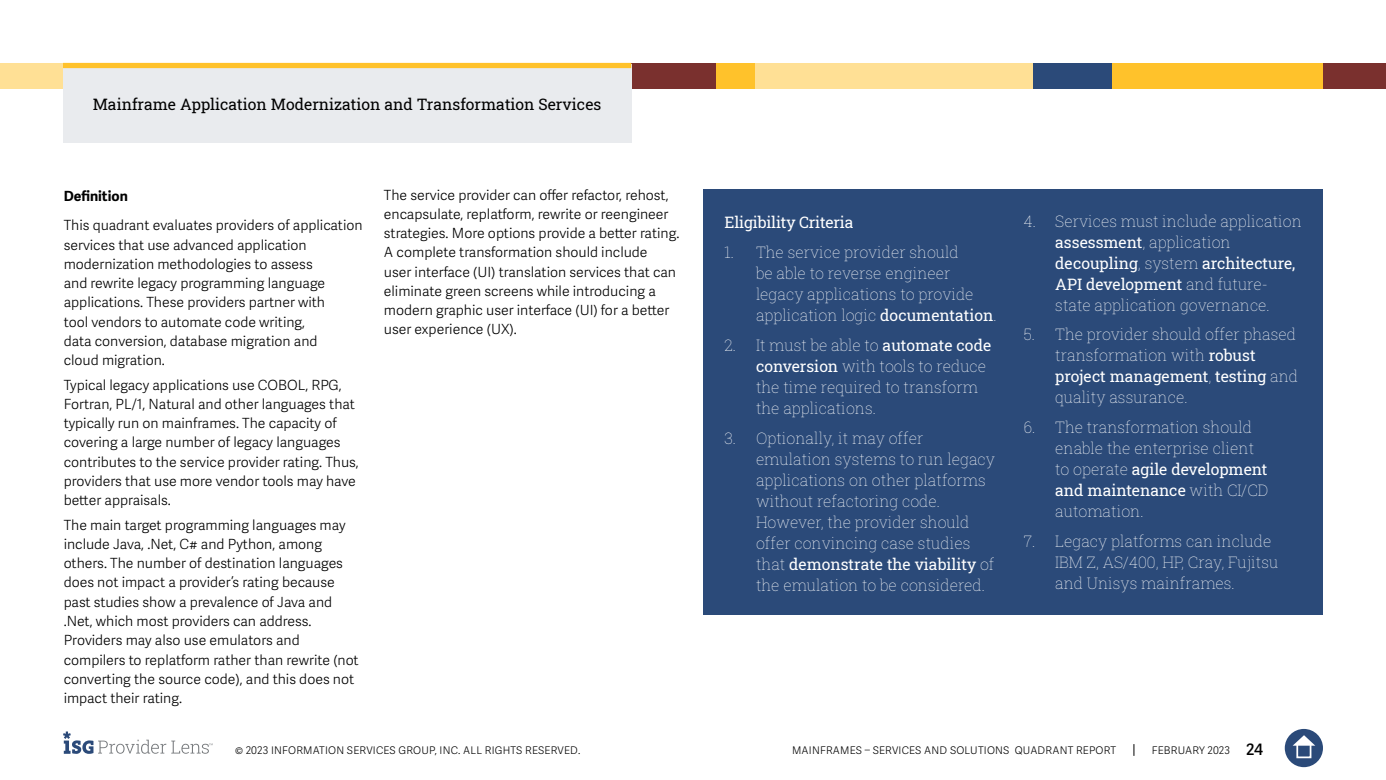
<style>
.page{position:relative;width:1386px;height:780px;background:#fff}
.page>*{position:absolute;margin:0;border:0;box-sizing:border-box;transform-origin:0 0}
.t1{font:15.75px/21px "Roboto Slab ISG P Thin";color:#fff}
.t2{font:15.75px/21px "Roboto Slab ISG P Regular";color:#fff}
.t3{font:15.75px "Roboto Slab ISG P Regular";color:#000}
.t4{font:300 14px/19.2px "Adelle Sans";color:#000101}
.t5{font:700 14px "Adelle Sans";color:#000}
.t6{font:300 10.5px "Adelle Sans";letter-spacing:.02em;color:#000}
.s1{font-family:"Roboto Slab ISG P Regular"}
.s2{font-family:"Roboto Slab ISG P Thin"}
.s3{font-weight:600;font-size:15.75px}
</style>
<div class="page">
<svg style="left:1133px;top:744px;width:1px;height:12px"></svg>
<div style="left:1285px;top:729px;width:38px;height:38px;background:#2b4a79;border-radius:50%"></div>
<svg style="left:1293px;top:735px;width:22px;height:10px"></svg>
<div style="left:1296px;top:743px;width:15px;height:15px;border:2px solid #fff"></div>
<svg style="left:63px;top:731px;width:150px;height:23px"></svg>
<div style="left:1047px;top:63px;width:276px;height:26px;background:#ffc22b"></div>
<div style="left:0;top:63px;width:158px;height:26px;background:#ffe095"></div>
<div style="left:850px;top:63px;width:184px;height:26px;background:#ffe095"></div>
<div style="left:1323px;top:63px;width:63px;height:26px;background:#7a302e"></div>
<div style="left:1033px;top:63px;width:79px;height:26px;background:#2b4a79"></div>
<div style="left:754px;top:63px;width:98px;height:26px;background:#ffe095"></div>
<div style="left:598px;top:63px;width:157px;height:26px;background:#ffc22b"></div>
<div style="left:598px;top:63px;width:118px;height:26px;background:#7a302e"></div>
<div style="left:704px;top:189px;width:619px;height:426px;background:#2b4a79"></div>
<div style="left:63px;top:64px;width:568px;height:78px;background:#e9ebee"></div>
<div style="left:63px;top:63px;width:568px;height:5px;background:#ffc22b"></div>
<p class="t3" style="left:93px;top:93px;width:510px">Mainframe Application Modernization and Transformation Services</p>
<p class="t5" style="left:64px;top:187px;width:66px">Definition</p>
<p class="t4" style="left:64px;top:216px;width:300px">This quadrant evaluates providers of application services that use advanced application modernization methodologies to assess<br>and rewrite legacy programming language applications. These providers partner with<br>tool vendors to automate code writing,<br>data conversion, database migration and<br>cloud migration.</p>
<p class="t4" style="left:64px;top:375px;width:297px">Typical legacy applications use COBOL, RPG, Fortran, PL/1, Natural and other languages that typically run on mainframes. The capacity of covering a large number of legacy languages contributes to the service provider rating. Thus, providers that use more vendor tools may have better appraisals.</p>
<p class="t4" style="left:64px;top:515px;width:297px">The main target programming languages may include Java, .Net, C# and Python, among others. The number of destination languages does not impact a provider’s rating because past studies show a prevalence of Java and .Net, which most providers can address.<br>Providers may also use emulators and compilers to replatform rather than rewrite (not converting the source code), and this does not impact their rating.</p>
<p class="t4" style="left:384px;top:185px;width:297px">The service provider can offer refactor, rehost, encapsulate, replatform, rewrite or reengineer strategies. More options provide a better rating.<br>A complete transformation should include<br>user interface (UI) translation services that can eliminate green screens while introducing a modern graphic user interface (UI) for a better user experience (UX).</p>
<p class="t2" style="left:724px;top:212px;width:130px">Eligibility Criteria</p>
<p class="t1" style="left:756px;top:241px;width:242px;text-indent:-32px">1. The service provider should<br>be able to reverse engineer legacy applications to provide application logic <span class="s1">documentation</span>.</p>
<p class="t1" style="left:756px;top:334px;width:237px;text-indent:-32px">2. It must be able to <span class="s1">automate code conversion</span> with tools to reduce the time required to transform the applications.</p>
<p class="t1" style="left:756px;top:427px;width:241px;text-indent:-32px">3. Optionally, it may offer emulation systems to run legacy applications on other platforms without refactoring code.<br>However, the provider should offer convincing case studies</p>
<p class="t2" style="left:756px;top:553px;width:240px"><span class="s2">that</span> demonstrate the viability <span class="s2">of</span></p>
<p class="t1" style="left:756px;top:574px;width:231px">the emulation to be considered.</p>
<p class="t1" style="left:1055px;top:210px;width:248px;text-indent:-32px">4. Services must include application <span class="s1">assessment</span>, application</p>
<p class="t2" style="left:1055px;top:252px;width:242px">decoupling<span class="s2">, system</span> architecture,<br>API development <span class="s2">and future-</span></p>
<p class="t1" style="left:1055px;top:294px;width:216px">state application governance.</p>
<p class="t1" style="left:1024px;top:324px;width:274px;text-align:center">5. The provider should offer phased transformation with <span class="s1">robust</span></p>
<p class="t2" style="left:1055px;top:366px;width:244px">project management<span class="s2">,</span> testing <span class="s2">and</span></p>
<p class="t1" style="left:1055px;top:387px;width:134px">quality assurance.</p>
<p class="t1" style="left:1024px;top:416px;width:232px;text-align:right">6. The transformation should enable the enterprise client</p>
<p class="t2" style="left:1055px;top:458px;width:215px"><span class="s2">to operate</span> agile development and maintenance <span class="s2">with CI/CD</span></p>
<p class="t1" style="left:1055px;top:500px;width:90px">automation.</p>
<p class="t1" style="left:1055px;top:530px;width:225px;text-indent:-32px">7. Legacy platforms can include<br>IBM Z, AS/400, HP, Cray, Fujitsu and Unisys mainframes.</p>
<p class="t6" style="left:235px;top:744px;width:347px">© 2023 INFORMATION SERVICES GROUP, INC. ALL RIGHTS RESERVED.</p>
<p class="t6" style="left:792px;top:744px;width:326px">MAINFRAMES – SERVICES AND SOLUTIONS QUADRANT REPORT</p>
<p class="t6" style="left:1152px;top:744px;width:113px">FEBRUARY 2023 <span class="s3">24</span></p>
</div>
